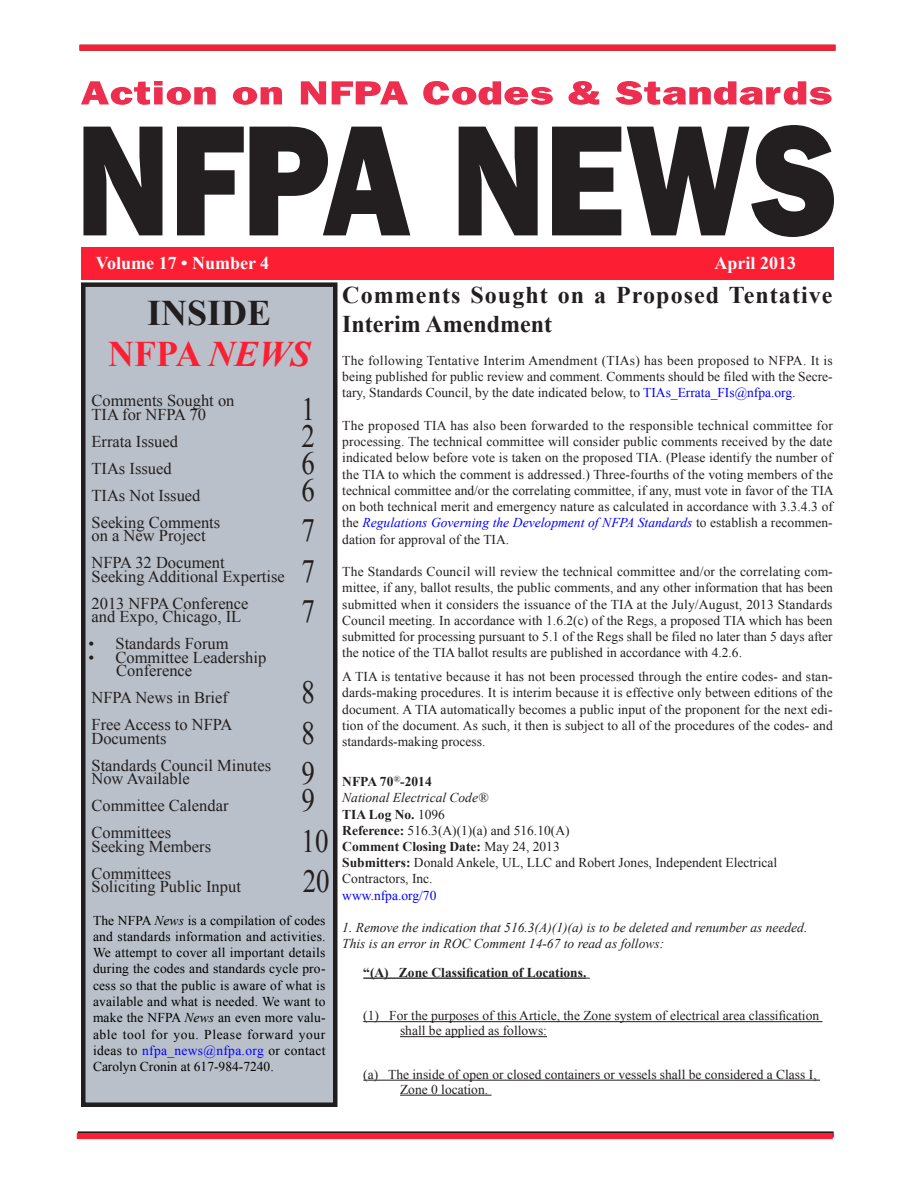
<style>
.page{position:relative;width:918px;height:1188px;background:#fff}
.page>*{position:absolute;margin:0;border:0;box-sizing:border-box;transform-origin:0 0}
.Pa1{font:700 36px "Times New Roman";color:#fb1f34}
.Pa1-2{font:700 36px "Times New Roman";color:#221e1f}
.t1{font:32.4px "Times New Roman";color:#231f20;scale:.83 1}
.t2{font:700 24px/29px "Times New Roman";letter-spacing:.045em;color:#231f20}
.t3{font:700 18px "Times New Roman";color:#fff}
.t4{font:16.5px "Times New Roman";color:#231f20}
.div43{font:13.5px/16.2px "Times New Roman";color:#231f20;text-align:justify}
.t5{font:13.5px/16.2px "Times New Roman";letter-spacing:.015em;color:#000;text-align:justify}
.Default{font:italic 13.5px/16.2px "Times New Roman";color:#231f20}
.Default-2{font:13.5px/16.2px "Times New Roman";color:#231f20}
.Default-3{font:700 13.5px "Times New Roman";color:#231f20}
.div43-2{font:700 13.5px "Times New Roman";color:#231f20}
.Default-4{font:13.5px "Times New Roman";color:#00f}
.s1{font-style:italic}
.s2{color:#00f}
.s3{font-style:italic;color:#00f}
.s4{font-weight:400}
.s5{font-weight:700}
.s6{font-size:32.4px}
</style>
<div class="page">
<div style="left:78px;top:1131px;width:756px;height:6px;background:#231f20"></div>
<div style="left:81px;top:247px;width:753px;height:32px;background:#fc1f34"></div>
<div style="left:77px;top:1133px;width:756px;height:6px;background:#fc1f34"></div>
<div style="left:80px;top:45px;width:756px;height:6px;background:#fc1f34"></div>
<svg style="left:81px;top:81px;width:135px;height:24px"></svg>
<svg style="left:233px;top:87px;width:49px;height:18px"></svg>
<svg style="left:301px;top:81px;width:25px;height:23px"></svg>
<svg style="left:332px;top:81px;width:76px;height:23px"></svg>
<svg style="left:423px;top:81px;width:130px;height:24px"></svg>
<svg style="left:568px;top:81px;width:31px;height:24px"></svg>
<svg style="left:616px;top:81px;width:216px;height:24px"></svg>
<svg style="left:83px;top:127px;width:79px;height:108px"></svg>
<svg style="left:177px;top:127px;width:67px;height:108px"></svg>
<svg style="left:250px;top:127px;width:160px;height:108px"></svg>
<svg style="left:459px;top:127px;width:79px;height:108px"></svg>
<svg style="left:552px;top:127px;width:69px;height:108px"></svg>
<svg style="left:627px;top:125px;width:207px;height:112px"></svg>
<div style="left:83px;top:285px;width:252px;height:820px;background:#b9c0c9"></div>
<div style="left:81px;top:282px;width:257px;height:825px;border:4px solid #221e1f"></div>
<hr style="left:363px;top:978px;width:223px;height:1px;background:#231f20">
<hr style="left:363px;top:1021px;width:460px;height:1px;background:#231f20">
<hr style="left:400px;top:1036px;width:147px;height:1px;background:#231f20">
<hr style="left:363px;top:1080px;width:457px;height:1px;background:#231f20">
<hr style="left:400px;top:1095px;width:92px;height:1px;background:#231f20">
<p class="t3" style="left:96px;top:250px;width:175px">Volume 17 • Number 4</p>
<p class="t3" style="left:715px;top:250px;width:83px">April 2013</p>
<p class="Pa1-2" style="left:147px;top:288px;width:126px">INSIDE</p>
<p class="Pa1" style="left:108px;top:329px;width:204px">NFPA <span class="s1">NEWS</span></p>
<p class="t4" style="left:92px;top:389px;width:145px">Comments Sought on</p>
<p class="t4" style="left:92px;top:403px;width:116px">TIA for NFPA 70</p>
<p class="t1" style="left:302px;top:387px;width:18px">1</p>
<p class="t4" style="left:92px;top:430px;width:88px">Errata Issued</p>
<p class="t1" style="left:302px;top:414px;width:18px">2</p>
<p class="t4" style="left:92px;top:457px;width:82px">TIAs Issued</p>
<p class="t1" style="left:302px;top:441px;width:18px">6</p>
<p class="t4" style="left:92px;top:484px;width:111px">TIAs Not Issued</p>
<p class="t1" style="left:302px;top:468px;width:18px">6</p>
<p class="t4" style="left:92px;top:511px;width:130px">Seeking Comments</p>
<p class="t4" style="left:92px;top:524px;width:116px">on a New Project</p>
<p class="t1" style="left:302px;top:508px;width:18px">7</p>
<p class="t4" style="left:92px;top:551px;width:135px">NFPA 32 Document</p>
<p class="t2" style="left:342px;top:280px;width:492px">Comments Sought on a Proposed Tentative<br>Interim Amendment</p>
<p class="div43" style="left:342px;top:352px;width:492px">The following Tentative Interim Amendment (TIAs) has been proposed to NFPA. It is being published for public review and comment. Comments should be filed with the Secre&shy;tary, Standards Council, by the date indicated below, to <span class="s2">TIAs_Errata_FIs@nfpa.org</span>.</p>
<p class="div43" style="left:342px;top:417px;width:493px">The proposed TIA has also been forwarded to the responsible technical committee for processing. The technical committee will consider public comments received by the date indicated below before vote is taken on the proposed TIA. (Please identify the number of the TIA to which the comment is addressed.) Three-fourths of the voting members of the technical committee and/or the correlating committee, if any, must vote in favor of the TIA on both technical merit and emergency nature as calculated in accordance with 3.3.4.3 of the <span class="s3">Regulations Governing the Development of NFPA Standards</span> to establish a recommen&shy;dation for approval of the TIA.</p>
<p class="div43" style="left:342px;top:563px;width:492px">The Standards Council will review the technical committee and/or the correlating com&shy;mittee, if any, ballot results, the public comments, and any other information that has been submitted when it considers the issuance of the TIA at the July/August, 2013 Standards Council meeting. In accordance with 1.6.2(c) of the Regs, a proposed TIA which has been submitted for processing pursuant to 5.1 of the Regs shall be filed no later than 5 days after the notice of the TIA ballot results are published in accordance with 4.2.6.</p>
<p class="div43" style="left:342px;top:668px;width:492px">A TIA is tentative because it has not been processed through the entire codes- and stan&shy;dards-making procedures. It is interim because it is effective only between editions of the document. A TIA automatically becomes a public input of the proponent for the next edi&shy;tion of the document. As such, it then is subject to all of the procedures of the codes- and standards-making process.</p>
<p class="Default-3" style="left:342px;top:772px;width:91px">NFPA 70<sup>®</sup>-2014</p>
<p class="Default" style="left:342px;top:789px;width:148px">National Electrical Code®</p>
<p class="Default-3" style="left:342px;top:805px;width:104px">TIA Log No. <span class="s4">1096</span></p>
<p class="Default-2" style="left:342px;top:822px;width:229px"><span class="s5">Reference:</span> 516.3(A)(1)(a) and 516.10(A)</p>
<p class="Default-3" style="left:342px;top:837px;width:219px">Comment Closing Date: <span class="s4">May 24, 2013</span></p>
<p class="Default-2" style="left:342px;top:854px;width:436px"><span class="s5">Submitters:</span> Donald Ankele, UL, LLC and Robert Jones, Independent Electrical<br>Contractors, Inc.</p>
<p class="Default-4" style="left:342px;top:886px;width:96px">www.nfpa.org/70</p>
<p class="Default" style="left:342px;top:919px;width:467px">1. Remove the indication that 516.3(A)(1)(a) is to be deleted and renumber as needed.<br>This is an error in ROC Comment 14-67 to read as follows:</p>
<p class="div43-2" style="left:363px;top:963px;width:225px">“(A) Zone Classification of Locations.</p>
<p class="div43" style="left:400px;top:1008px;width:421px;line-height:15px;text-indent:-37px">(1) For the purposes of this Article, the Zone system of electrical area classification shall be applied as follows:</p>
<p class="div43" style="left:400px;top:1066px;width:418px;line-height:15px;text-indent:-37px">(a) The inside of open or closed containers or vessels shall be considered a Class I,<br>Zone 0 location.</p>
<p class="t4" style="left:92px;top:565px;width:225px">Seeking Additional Expertise <span class="s6">7</span></p>
<p class="t4" style="left:92px;top:592px;width:159px">2013 NFPA Conference</p>
<p class="t4" style="left:92px;top:605px;width:151px">and Expo, Chicago, IL</p>
<p class="t1" style="left:302px;top:589px;width:18px">7</p>
<p class="t4" style="left:88px;top:632px;width:142px">• Standards Forum</p>
<p class="t4" style="left:88px;top:646px;width:179px">• Committee Leadership</p>
<p class="t4" style="left:116px;top:659px;width:78px">Conference</p>
<p class="t4" style="left:92px;top:686px;width:138px">NFPA News in Brief</p>
<p class="t1" style="left:302px;top:670px;width:18px">8</p>
<p class="t4" style="left:92px;top:713px;width:143px">Free Access to NFPA</p>
<p class="t4" style="left:92px;top:727px;width:77px">Documents</p>
<p class="t1" style="left:302px;top:711px;width:18px">8</p>
<p class="t4" style="left:92px;top:754px;width:181px">Standards Council Minutes</p>
<p class="t4" style="left:92px;top:767px;width:100px">Now Available</p>
<p class="t1" style="left:302px;top:751px;width:18px">9</p>
<p class="t4" style="left:92px;top:794px;width:139px">Committee Calendar</p>
<p class="t1" style="left:302px;top:778px;width:18px">9</p>
<p class="t4" style="left:92px;top:821px;width:81px">Committees</p>
<p class="t4" style="left:92px;top:835px;width:121px">Seeking Members</p>
<p class="t1" style="left:302px;top:819px;width:34px">10</p>
<p class="t4" style="left:92px;top:862px;width:81px">Committees</p>
<p class="t4" style="left:92px;top:875px;width:151px">Soliciting Public Input</p>
<p class="t1" style="left:303px;top:859px;width:34px">20</p>
<p class="t5" style="left:93px;top:912px;width:234px">The NFPA <span class="s1">News</span> is a compilation of codes and standards information and activities.<br>We attempt to cover all important details during the codes and standards cycle pro&shy;cess so that the public is aware of what is available and what is needed. We want to make the NFPA <span class="s1">News</span> an even more valu&shy;able tool for you. Please forward your ideas to <span class="s2">nfpa_news@nfpa.org</span> or contact Carolyn Cronin at 617-984-7240.</p>
</div>
